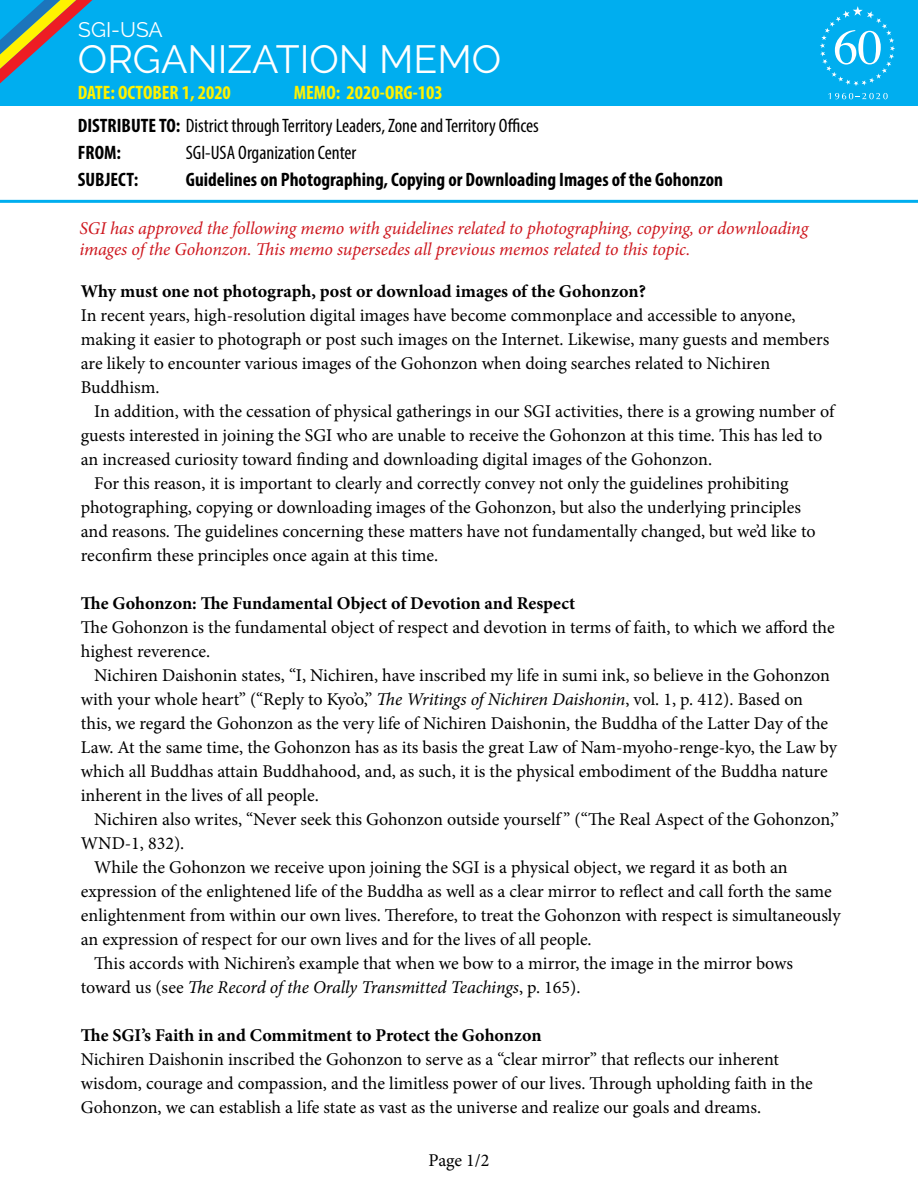
<style>
.page{position:relative;width:918px;height:1188px;background:#fff}
.page>*{position:absolute;margin:0;border:0;box-sizing:border-box;transform-origin:0 0}
.t1{font:39.15px "Raleway";color:#fff}
.t2{font:21px "Raleway";color:#fff}
.t3{font:condensed 19.5px/33.3px "Myriad Pro";color:#000}
.t4{font:700 condensed 19.5px "Myriad Pro";color:#000}
.t5{font:700 condensed 19.5px "Myriad Pro";color:#fff200}
.t6{font:18px/24px "Minion Pro";color:#000}
.t7{font:italic 18px/21.6px "Minion Pro";letter-spacing:-.01em;color:#ce171e}
.t8{font:700 18px "Minion Pro";color:#000}
.t9{font:italic 18px "Minion Pro";letter-spacing:-.01em;color:#000}
.s1{font-weight:700;color:#fff200}
.s2{font-weight:700}
.s3{font-style:italic}
.s4{font-style:normal}
</style>
<div class="page">
<div style="left:0;top:0;width:918px;height:105px;background:#00aeef"></div>
<hr style="left:0;top:200px;width:918px;height:3px;background:#00aeef">
<svg style="left:0;top:0;width:92px;height:83px"></svg>
<svg style="left:820px;top:6px;width:75px;height:80px"></svg>
<svg style="left:828px;top:93px;width:60px;height:6px"></svg>
<p class="t2" style="left:78px;top:17px;width:86px">SGI-USA</p>
<h1 class="t1" style="left:78px;top:36px;width:425px">ORGANIZATION MEMO</h1>
<p class="t3" style="left:78px;top:75px;width:463px;text-indent:216px"><span class="s1">MEMO: 2020-ORG-103<br></span><span class="s2">DISTRIBUTE TO:</span> District through Territory Leaders, Zone and Territory Offices</p>
<p class="t4" style="left:78px;top:140px;width:45px">FROM:</p>
<p class="t3" style="left:186px;top:136px;width:172px">SGI-USA Organization Center</p>
<p class="t4" style="left:78px;top:167px;width:62px">SUBJECT:</p>
<p class="t4" style="left:186px;top:167px;width:539px">Guidelines on Photographing, Copying or Downloading Images of the Gohonzon</p>
<p class="t5" style="left:78px;top:80px;width:155px">DATE: OCTOBER 1, 2020</p>
<p class="t7" style="left:79px;top:217px;width:730px">SGI has approved the following memo with guidelines related to photographing, copying, or downloading images of the Gohonzon. This memo supersedes all previous memos related to this topic.</p>
<p class="t8" style="left:81px;top:279px;width:567px">Why must one not photograph, post or download images of the Gohonzon?</p>
<p class="t6" style="left:81px;top:304px;width:750px">In recent years, high-resolution digital images have become commonplace and accessible to anyone, making it easier to photograph or post such images on the Internet. Likewise, many guests and members are likely to encounter various images of the Gohonzon when doing searches related to Nichiren Buddhism.</p>
<p class="t6" style="left:94px;top:400px;width:742px">In addition, with the cessation of physical gatherings in our SGI activities, there is a growing number of</p>
<p class="t6" style="left:81px;top:424px;width:743px">guests interested in joining the SGI who are unable to receive the Gohonzon at this time. This has led to</p>
<p class="t6" style="left:81px;top:448px;width:633px">an increased curiosity toward finding and downloading digital images of the Gohonzon.</p>
<p class="t6" style="left:94px;top:472px;width:696px">For this reason, it is important to clearly and correctly convey not only the guidelines prohibiting</p>
<p class="t6" style="left:81px;top:496px;width:722px">photographing, copying or downloading images of the Gohonzon, but also the underlying principles</p>
<p class="t6" style="left:81px;top:520px;width:736px">and reasons. The guidelines concerning these matters have not fundamentally changed, but we’d like to</p>
<p class="t6" style="left:81px;top:544px;width:359px">reconfirm these principles once again at this time.</p>
<p class="t8" style="left:81px;top:591px;width:496px">The Gohonzon: The Fundamental Object of Devotion and Respect</p>
<p class="t6" style="left:81px;top:616px;width:756px">The Gohonzon is the fundamental object of respect and devotion in terms of faith, to which we afford the highest reverence.</p>
<p class="t6" style="left:81px;top:664px;width:758px;text-indent:14px">Nichiren Daishonin states, “I, Nichiren, have inscribed my life in sumi ink, so believe in the Gohonzon with your whole heart” (“Reply to Kyo’o,” <span class="s3">The Writings of Nichiren Daishonin</span>, vol. 1, p. 412). Based on this, we regard the Gohonzon as the very life of Nichiren Daishonin, the Buddha of the Latter Day of the Law. At the same time, the Gohonzon has as its basis the great Law of Nam-myoho-renge-kyo, the Law by which all Buddhas attain Buddhahood, and, as such, it is the physical embodiment of the Buddha nature inherent in the lives of all people.</p>
<p class="t6" style="left:94px;top:807px;width:746px">Nichiren also writes, “Never seek this Gohonzon outside yourself ” (“The Real Aspect of the Gohonzon,”</p>
<p class="t6" style="left:81px;top:831px;width:105px">WND-1, 832).</p>
<p class="t6" style="left:94px;top:855px;width:695px">While the Gohonzon we receive upon joining the SGI is a physical object, we regard it as both an</p>
<p class="t6" style="left:81px;top:879px;width:752px">expression of the enlightened life of the Buddha as well as a clear mirror to reflect and call forth the same</p>
<p class="t6" style="left:81px;top:903px;width:761px">enlightenment from within our own lives. Therefore, to treat the Gohonzon with respect is simultaneously</p>
<p class="t6" style="left:81px;top:927px;width:512px">an expression of respect for our own lives and for the lives of all people.</p>
<p class="t6" style="left:94px;top:951px;width:700px">This accords with Nichiren’s example that when we bow to a mirror, the image in the mirror bows</p>
<p class="t9" style="left:81px;top:975px;width:501px"><span class="s4">toward us (see</span> The Record of the Orally Transmitted Teachings<span class="s4">, p. 165).</span></p>
<p class="t8" style="left:81px;top:1023px;width:462px">The SGI’s Faith in and Commitment to Protect the Gohonzon</p>
<p class="t6" style="left:81px;top:1047px;width:734px">Nichiren Daishonin inscribed the Gohonzon to serve as a “clear mirror” that reflects our inherent wisdom, courage and compassion, and the limitless power of our lives. Through upholding faith in the<br>Gohonzon, we can establish a life state as vast as the universe and realize our goals and dreams.</p>
<p class="t6" style="left:429px;top:1148px;width:62px">Page 1/2</p>
</div>
